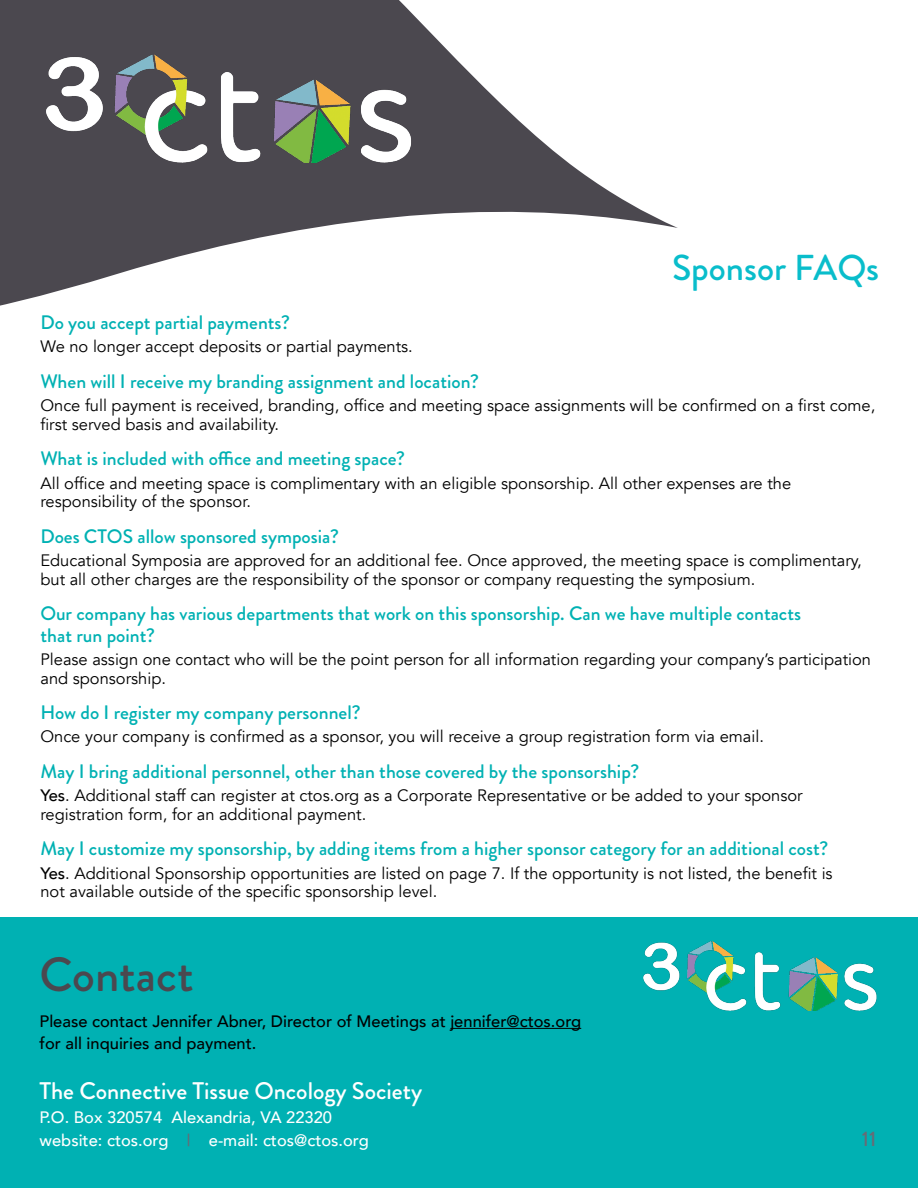
<style>
.page{position:relative;width:918px;height:1188px;background:#fff}
.page>*{position:absolute;margin:0;border:0;box-sizing:border-box;transform-origin:0 0}
.t1{font:500 48px "Brandon Grotesque";color:#4b484f}
.t2{font:500 36px "Brandon Grotesque";color:#09bdcb}
.t3{font:500 24px "Brandon Grotesque";color:#fff}
.t4{font:500 21px "Brandon Grotesque";color:#686b75}
.t5{font:500 19.5px/21.8px "Brandon Grotesque";color:#00b1b3}
.t6{font:16.5px/18.8px "Avenir";color:#000}
.t7{font:500 16.5px/22.5px "Avenir";color:#000}
.t8{font:500 16.5px/22.5px "Avenir";color:#fff}
.s1{font-weight:500}
.s2{color:#686b75}
</style>
<div class="page">
<div style="left:0;top:918px;width:918px;height:270px;background:#00b1b3"></div>
<svg style="left:0;top:0;width:678px;height:306px;fill:#4b484f"></svg>
<hr style="left:450px;top:1028px;width:131px;height:1px;background:#000">
<img style="left:41px;top:54px;width:374px;height:109px">
<img style="left:643px;top:941px;width:234px;height:70px">
<h2 class="t2" style="left:672px;top:243px;width:208px">Sponsor FAQs</h2>
<p class="t5" style="left:40px;top:312px;width:251px">Do you accept partial payments?</p>
<p class="t6" style="left:40px;top:338px;width:374px">We no longer accept deposits or partial payments.</p>
<p class="t5" style="left:40px;top:371px;width:440px">When will I receive my branding assignment and location?</p>
<p class="t6" style="left:40px;top:396px;width:836px">Once full payment is received, branding, office and meeting space assignments will be confirmed on a first come, first served basis and availability.</p>
<p class="t5" style="left:40px;top:448px;width:366px">What is included with office and meeting space?</p>
<p class="t6" style="left:40px;top:474px;width:752px">All office and meeting space is complimentary with an eligible sponsorship. All other expenses are the responsibility of the sponsor.</p>
<p class="t5" style="left:40px;top:525px;width:300px">Does CTOS allow sponsored symposia?</p>
<p class="t6" style="left:40px;top:551px;width:823px">Educational Symposia are approved for an additional fee. Once approved, the meeting space is complimentary, but all other charges are the responsibility of the sponsor or company requesting the symposium.</p>
<p class="t5" style="left:40px;top:603px;width:762px">Our company has various departments that work on this sponsorship. Can we have multiple contacts that run point?</p>
<p class="t6" style="left:40px;top:650px;width:832px">Please assign one contact who will be the point person for all information regarding your company’s participation and sponsorship.</p>
<p class="t5" style="left:40px;top:702px;width:322px">How do I register my company personnel?</p>
<p class="t6" style="left:40px;top:728px;width:725px">Once your company is confirmed as a sponsor, you will receive a group registration form via email.</p>
<p class="t5" style="left:40px;top:761px;width:600px">May I bring additional personnel, other than those covered by the sponsorship?</p>
<p class="t6" style="left:40px;top:786px;width:764px"><span class="s1">Yes</span>. Additional staff can register at ctos.org as a Corporate Representative or be added to your sponsor registration form, for an additional payment.</p>
<p class="t5" style="left:40px;top:838px;width:789px">May I customize my sponsorship, by adding items from a higher sponsor category for an additional cost?</p>
<p class="t6" style="left:40px;top:864px;width:794px"><span class="s1">Yes</span>. Additional Sponsorship opportunities are listed on page 7. If the opportunity is not listed, the benefit is not available outside of the specific sponsorship level.</p>
<h1 class="t1" style="left:40px;top:941px;width:156px">Contact</h1>
<p class="t7" style="left:40px;top:1009px;width:543px">Please contact Jennifer Abner, Director of Meetings at jennifer@ctos.org for all inquiries and payment.</p>
<h3 class="t3" style="left:40px;top:1074px;width:384px">The Connective Tissue Oncology Society</h3>
<p class="t8" style="left:40px;top:1105px;width:331px">P.O. Box 320574 Alexandria, VA 22320 website: ctos.org <span class="s2">|</span> e-mail: ctos@ctos.org</p>
<p class="t4" style="left:862px;top:1125px;width:16px">11</p>
</div>
